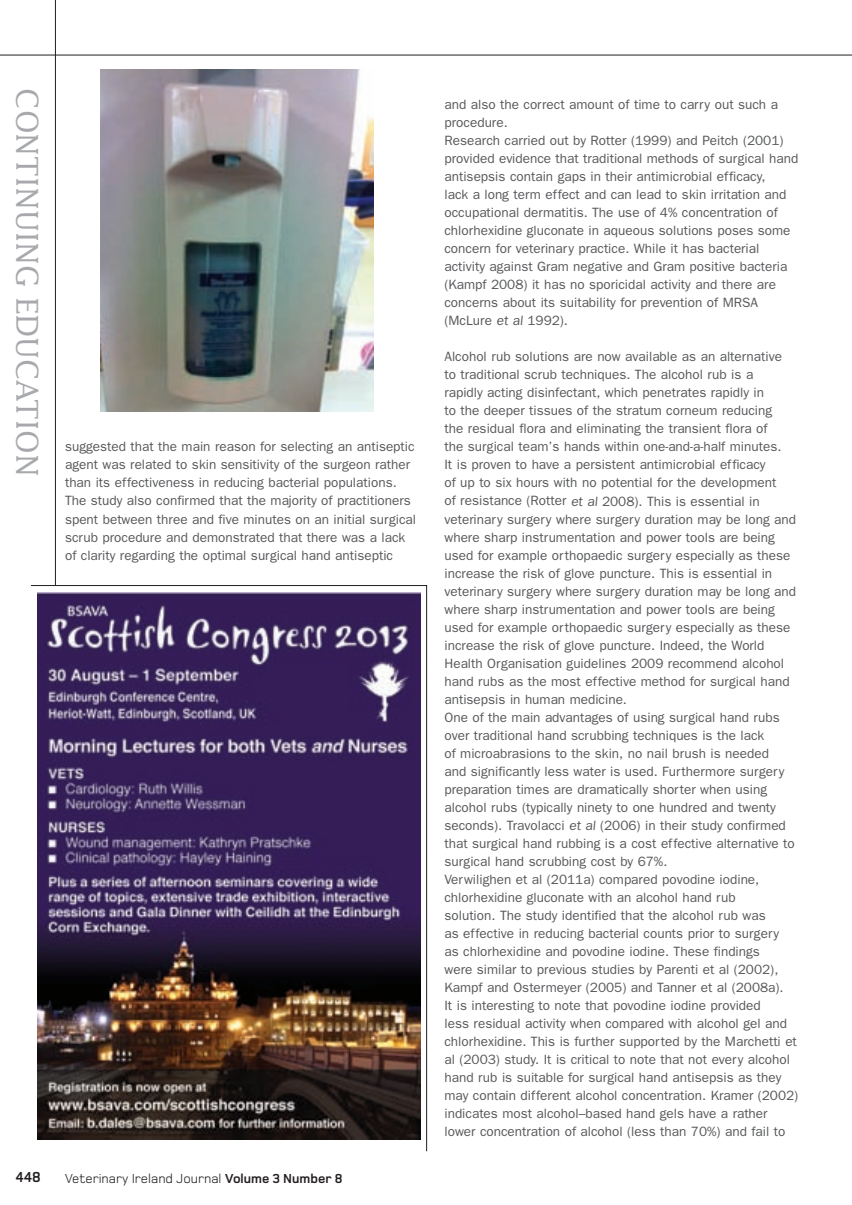
<style>
.page{position:relative;width:852px;height:1205px;background:#fff}
.page>*{position:absolute;margin:0;border:0;box-sizing:border-box;transform-origin:0 0}
.t1{font:30px "Lucida";color:#a8a9ad}
.t2{font:700 15px "Foundry Monoline";color:#231f20}
.t3{font:13.5px/18px "Franklin Gothic";color:#57585a}
.t4{font:13.5px "Foundry Monoline";color:#231f20}
.s1{font-weight:700}
</style>
<div class="page">
<hr style="left:0;top:55px;width:851px;height:1px;background:#231f20">
<hr style="left:55px;top:0;width:1px;height:585px;background:#231f20">
<img style="left:100px;top:69px;width:273px;height:342px">
<svg style="left:31px;top:585px;width:396px;height:566px"></svg>
<img style="left:38px;top:592px;width:382px;height:546px">
<h1 class="t1" style="left:46px;top:88px;width:390px;rotate:90deg">continuing education</h1>
<p class="t3" style="left:65px;top:437px;width:352px">suggested that the main reason for selecting an antiseptic agent was related to skin sensitivity of the surgeon rather than its effectiveness in reducing bacterial populations.<br>The study also confirmed that the majority of practitioners spent between three and five minutes on an initial surgical scrub procedure and demonstrated that there was a lack of clarity regarding the optimal surgical hand antiseptic</p>
<p class="t2" style="left:15px;top:1169px;width:27px">448</p>
<p class="t4" style="left:65px;top:1170px;width:279px">Veterinary Ireland Journal <span class="s1">Volume 3 Number 8</span></p>
<p class="t3" style="left:444px;top:95px;width:355px">and also the correct amount of time to carry out such a procedure.<br>Research carried out by Rotter (1999) and Peitch (2001) provided evidence that traditional methods of surgical hand antisepsis contain gaps in their antimicrobial efficacy,<br>lack a long term effect and can lead to skin irritation and occupational dermatitis. The use of 4% concentration of chlorhexidine gluconate in aqueous solutions poses some concern for veterinary practice. While it has bacterial activity against Gram negative and Gram positive bacteria (Kampf 2008) it has no sporicidal activity and there are concerns about its suitability for prevention of MRSA (McLure et al 1992).</p>
<p class="t3" style="left:444px;top:347px;width:355px">Alcohol rub solutions are now available as an alternative<br>to traditional scrub techniques. The alcohol rub is a<br>rapidly acting disinfectant, which penetrates rapidly in<br>to the deeper tissues of the stratum corneum reducing<br>the residual flora and eliminating the transient flora of<br>the surgical team’s hands within one-and-a-half minutes.<br>It is proven to have a persistent antimicrobial efficacy<br>of up to six hours with no potential for the development<br>of resistance (Rotter et al 2008). This is essential in veterinary surgery where surgery duration may be long and where sharp instrumentation and power tools are being used for example orthopaedic surgery especially as these increase the risk of glove puncture. This is essential in veterinary surgery where surgery duration may be long and where sharp instrumentation and power tools are being used for example orthopaedic surgery especially as these increase the risk of glove puncture. Indeed, the World Health Organisation guidelines 2009 recommend alcohol hand rubs as the most effective method for surgical hand antisepsis in human medicine.<br>One of the main advantages of using surgical hand rubs over traditional hand scrubbing techniques is the lack<br>of microabrasions to the skin, no nail brush is needed<br>and significantly less water is used. Furthermore surgery preparation times are dramatically shorter when using alcohol rubs (typically ninety to one hundred and twenty seconds). Travolacci et al (2006) in their study confirmed that surgical hand rubbing is a cost effective alternative to surgical hand scrubbing cost by 67%.<br>Verwilighen et al (2011a) compared povodine iodine, chlorhexidine gluconate with an alcohol hand rub<br>solution. The study identified that the alcohol rub was<br>as effective in reducing bacterial counts prior to surgery<br>as chlorhexidine and povodine iodine. These findings<br>were similar to previous studies by Parenti et al (2002), Kampf and Ostermeyer (2005) and Tanner et al (2008a).<br>It is interesting to note that povodine iodine provided<br>less residual activity when compared with alcohol gel and chlorhexidine. This is further supported by the Marchetti et al (2003) study. It is critical to note that not every alcohol hand rub is suitable for surgical hand antisepsis as they may contain different alcohol concentration. Kramer (2002) indicates most alcohol–based hand gels have a rather lower concentration of alcohol (less than 70%) and fail to</p>
</div>
